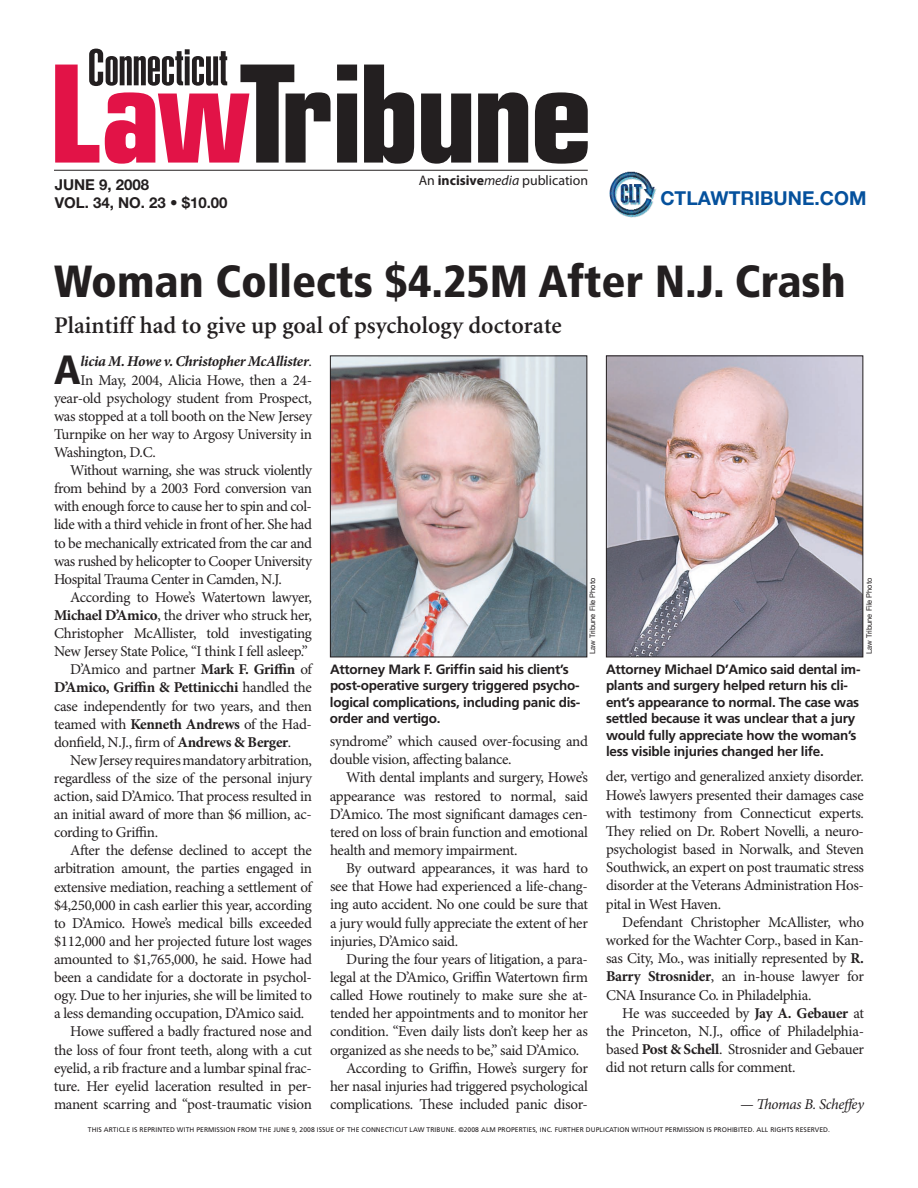
<style>
.page{position:relative;width:918px;height:1188px;background:#fff}
.page>*{position:absolute;margin:0;border:0;box-sizing:border-box;transform-origin:0 0}
.t1{font:900 extra-condensed 50.7px "Helvetica";color:#231f20}
.t2{font:900 condensed 45px "Frutiger";color:#231f20}
.t3{font:900 condensed 40.8px "Frutiger";color:#231f20}
.t4{font:600 24px "Minion";color:#231f20}
.t5{font:700 19.2px "Helvetica Neue";color:#05519d}
.t6{font:15px/18.1px "Minion Pro";letter-spacing:-.025em;color:#231f20;text-align:justify}
.t7{font:700 15px "Minion Pro";letter-spacing:-.02em;color:#231f20}
.t8{font:italic 700 15px "Minion Pro";letter-spacing:-.025em;color:#231f20}
.t9{font:700 15px/18px "Helvetica Neue";color:#231f20}
.t10{font:italic 15px "Minion Pro";letter-spacing:-.025em;color:#231f20}
.t11{font:13.8px "Myriad Pro";color:#231f20}
.t12{font:700 13.5px/16.5px "Frutiger";letter-spacing:-.02em;color:#231f20}
.t13{font:7.5px "Helvetica Neue";color:#231f20}
.t14{font:6.75px "Frutiger";letter-spacing:.01em;color:#231f20}
.s1{font-weight:700}
.s2{font-style:italic}
.s3{font-weight:400;font-style:normal}
.s4{font-weight:400}
</style>
<div class="page">
<svg style="left:55px;top:65px;width:44px;height:98px"></svg>
<svg style="left:105px;top:65px;width:226px;height:99px"></svg>
<svg style="left:337px;top:65px;width:20px;height:98px;background:#413e3f"></svg>
<svg style="left:364px;top:65px;width:50px;height:99px"></svg>
<svg style="left:421px;top:94px;width:50px;height:70px"></svg>
<svg style="left:478px;top:92px;width:50px;height:71px"></svg>
<svg style="left:535px;top:92px;width:53px;height:72px"></svg>
<hr style="left:54px;top:170px;width:534px;height:1px;background:#231f20">
<img style="left:609px;top:171px;width:48px;height:47px">
<img style="left:608px;top:358px;width:253px;height:297px">
<div style="left:606px;top:356px;width:257px;height:301px;border:1px solid #231f20"></div>
<img style="left:332px;top:358px;width:253px;height:297px">
<div style="left:330px;top:356px;width:257px;height:301px;border:1px solid #231f20"></div>
<h1 class="t1" style="left:88px;top:38px;width:141px">Connecticut</h1>
<p class="t11" style="left:419px;top:172px;width:171px">An <span class="s1">incisive</span><span class="s2">media</span> publication</p>
<p class="t9" style="left:55px;top:176px;width:174px">JUNE 9, 2008<br>VOL. 34, NO. 23 • $10.00</p>
<p class="t5" style="left:660px;top:186px;width:207px">CTLAWTRIBUNE.COM</p>
<h2 class="t2" style="left:54px;top:254px;width:793px">Woman Collects $4.25M After N.J. Crash</h2>
<h3 class="t4" style="left:54px;top:313px;width:509px">Plaintiff had to give up goal of psychology doctorate</h3>
<h3 class="t3" style="left:54px;top:346px;width:28px">A</h3>
<p class="t8" style="left:80px;top:353px;width:233px">licia M. Howe v. Christopher McAllister<span class="s3">.</span></p>
<p class="t6" style="left:80px;top:371px;width:233px">In May, 2004, Alicia Howe, then a 24-</p>
<p class="t6" style="left:54px;top:389px;width:260px">year-old psychology student from Prospect,</p>
<p class="t6" style="left:54px;top:407px;width:260px">was stopped at a toll booth on the New Jersey</p>
<p class="t6" style="left:54px;top:426px;width:260px">Turnpike on her way to Argosy University in</p>
<p class="t6" style="left:54px;top:444px;width:103px">Washington, D.C.</p>
<p class="t6" style="left:70px;top:462px;width:243px">Without warning, she was struck violently</p>
<p class="t6" style="left:54px;top:480px;width:259px">from behind by a 2003 Ford conversion van</p>
<p class="t6" style="left:54px;top:498px;width:260px">with enough force to cause her to spin and col-</p>
<p class="t6" style="left:54px;top:516px;width:259px">lide with a third vehicle in front of her. She had</p>
<p class="t6" style="left:54px;top:534px;width:260px">to be mechanically extricated from the car and</p>
<p class="t6" style="left:54px;top:552px;width:260px">was rushed by helicopter to Cooper University</p>
<p class="t6" style="left:54px;top:570px;width:229px">Hospital Trauma Center in Camden, N.J.</p>
<p class="t6" style="left:70px;top:589px;width:243px">According to Howe’s Watertown lawyer,</p>
<p class="t6" style="left:54px;top:607px;width:260px"><span class="s1">Michael D’Amico</span>, the driver who struck her,</p>
<p class="t6" style="left:54px;top:625px;width:260px">Christopher McAllister, told investigating</p>
<p class="t6" style="left:54px;top:643px;width:255px">New Jersey State Police, “I think I fell asleep.”</p>
<p class="t6" style="left:70px;top:661px;width:243px">D’Amico and partner <span class="s1">Mark F. Griffin</span> of</p>
<p class="t7" style="left:54px;top:679px;width:260px">D’Amico, Griffin &amp; Pettinicchi <span class="s4">handled the</span></p>
<p class="t6" style="left:54px;top:697px;width:260px">case independently for two years, and then</p>
<p class="t6" style="left:54px;top:715px;width:260px">teamed with <span class="s1">Kenneth Andrews</span> of the Had-</p>
<p class="t6" style="left:54px;top:733px;width:239px">donfield, N.J., firm of <span class="s1">Andrews &amp; Berger</span>.</p>
<p class="t6" style="left:70px;top:752px;width:243px">New Jersey requires mandatory arbitration,</p>
<p class="t6" style="left:54px;top:770px;width:260px">regardless of the size of the personal injury</p>
<p class="t6" style="left:54px;top:788px;width:259px">action, said D’Amico. That process resulted in</p>
<p class="t6" style="left:54px;top:806px;width:260px">an initial award of more than $6 million, ac-</p>
<p class="t6" style="left:54px;top:824px;width:106px">cording to Griffin.</p>
<p class="t6" style="left:70px;top:842px;width:243px">After the defense declined to accept the</p>
<p class="t6" style="left:54px;top:860px;width:259px">arbitration amount, the parties engaged in</p>
<p class="t6" style="left:54px;top:878px;width:260px">extensive mediation, reaching a settlement of</p>
<p class="t6" style="left:54px;top:896px;width:259px">$4,250,000 in cash earlier this year, according</p>
<p class="t6" style="left:54px;top:915px;width:260px">to D’Amico. Howe’s medical bills exceeded</p>
<p class="t6" style="left:54px;top:933px;width:260px">$112,000 and her projected future lost wages</p>
<p class="t6" style="left:54px;top:951px;width:259px">amounted to $1,765,000, he said. Howe had</p>
<p class="t6" style="left:54px;top:969px;width:260px">been a candidate for a doctorate in psychol-</p>
<p class="t6" style="left:54px;top:987px;width:260px">ogy. Due to her injuries, she will be limited to</p>
<p class="t6" style="left:54px;top:1005px;width:252px">a less demanding occupation, D’Amico said.</p>
<p class="t6" style="left:70px;top:1023px;width:243px">Howe suffered a badly fractured nose and</p>
<p class="t6" style="left:54px;top:1041px;width:260px">the loss of four front teeth, along with a cut</p>
<p class="t6" style="left:54px;top:1059px;width:260px">eyelid, a rib fracture and a lumbar spinal frac-</p>
<p class="t6" style="left:54px;top:1078px;width:260px">ture. Her eyelid laceration resulted in per-</p>
<p class="t6" style="left:54px;top:1096px;width:259px">manent scarring and “post-traumatic vision</p>
<p class="t13" style="left:588px;top:654px;width:78px;rotate:-90deg">Law Tribune File Photo</p>
<p class="t13" style="left:865px;top:654px;width:78px;rotate:-90deg">Law Tribune File Photo</p>
<p class="t12" style="left:330px;top:661px;width:252px">Attorney Mark F. Griffin said his client’s post-operative surgery triggered psycho&shy;logical complications, including panic dis&shy;order and vertigo.</p>
<p class="t12" style="left:606px;top:661px;width:256px">Attorney Michael D’Amico said dental im&shy;plants and surgery helped return his cli&shy;ent’s appearance to normal. The case was settled because it was unclear that a jury would fully appreciate how the woman’s less visible injuries changed her life.</p>
<p class="t6" style="left:330px;top:733px;width:260px">syndrome” which caused over-focusing and double vision, affecting balance.</p>
<p class="t6" style="left:330px;top:769px;width:260px;text-indent:16px">With dental implants and surgery, Howe’s appearance was restored to normal, said D’Amico. The most significant damages cen&shy;tered on loss of brain function and emotional health and memory impairment.</p>
<p class="t6" style="left:330px;top:860px;width:260px;text-indent:16px">By outward appearances, it was hard to see that Howe had experienced a life-chang&shy;ing auto accident. No one could be sure that a jury would fully appreciate the extent of her injuries, D’Amico said.</p>
<p class="t6" style="left:346px;top:951px;width:243px">During the four years of litigation, a para-</p>
<p class="t6" style="left:330px;top:969px;width:260px">legal at the D’Amico, Griffin Watertown firm</p>
<p class="t6" style="left:330px;top:987px;width:260px">called Howe routinely to make sure she at-</p>
<p class="t6" style="left:330px;top:1005px;width:259px">tended her appointments and to monitor her</p>
<p class="t6" style="left:330px;top:1023px;width:260px">condition. “Even daily lists don’t keep her as</p>
<p class="t6" style="left:330px;top:1041px;width:251px">organized as she needs to be,” said D’Amico.</p>
<p class="t6" style="left:346px;top:1059px;width:243px">According to Griffin, Howe’s surgery for</p>
<p class="t6" style="left:330px;top:1078px;width:260px">her nasal injuries had triggered psychological</p>
<p class="t6" style="left:330px;top:1096px;width:260px">complications. These included panic disor-</p>
<p class="t6" style="left:606px;top:768px;width:260px">der, vertigo and generalized anxiety disorder.<br>Howe’s lawyers presented their damages case with testimony from Connecticut experts.<br>They relied on Dr. Robert Novelli, a neuro&shy;psychologist based in Norwalk, and Steven Southwick, an expert on post traumatic stress disorder at the Veterans Administration Hos&shy;pital in West Haven.</p>
<p class="t6" style="left:606px;top:914px;width:260px;text-indent:16px">Defendant Christopher McAllister, who worked for the Wachter Corp., based in Kan&shy;sas City, Mo., was initially represented by <span class="s1">R.<br>Barry Strosnider</span>, an in-house lawyer for CNA Insurance Co. in Philadelphia.</p>
<p class="t6" style="left:606px;top:1005px;width:260px;text-indent:16px">He was succeeded by <span class="s1">Jay A. Gebauer</span> at the Princeton, N.J., office of Philadelphia&shy;based <span class="s1">Post &amp; Schell</span>. Strosnider and Gebauer did not return calls for comment.</p>
<p class="t10" style="left:740px;top:1095px;width:125px">— Thomas B. Scheffey</p>
<p class="t14" style="left:88px;top:1125px;width:744px">THIS ARTICLE IS REPRINTED WITH PERMISSION FROM THE JUNE 9, 2008 ISSUE OF THE CONNECTICUT LAW TRIBUNE. ©2008 ALM PROPERTIES, INC. FURTHER DUPLICATION WITHOUT PERMISSION IS PROHIBITED. ALL RIGHTS RESERVED.</p>
</div>
